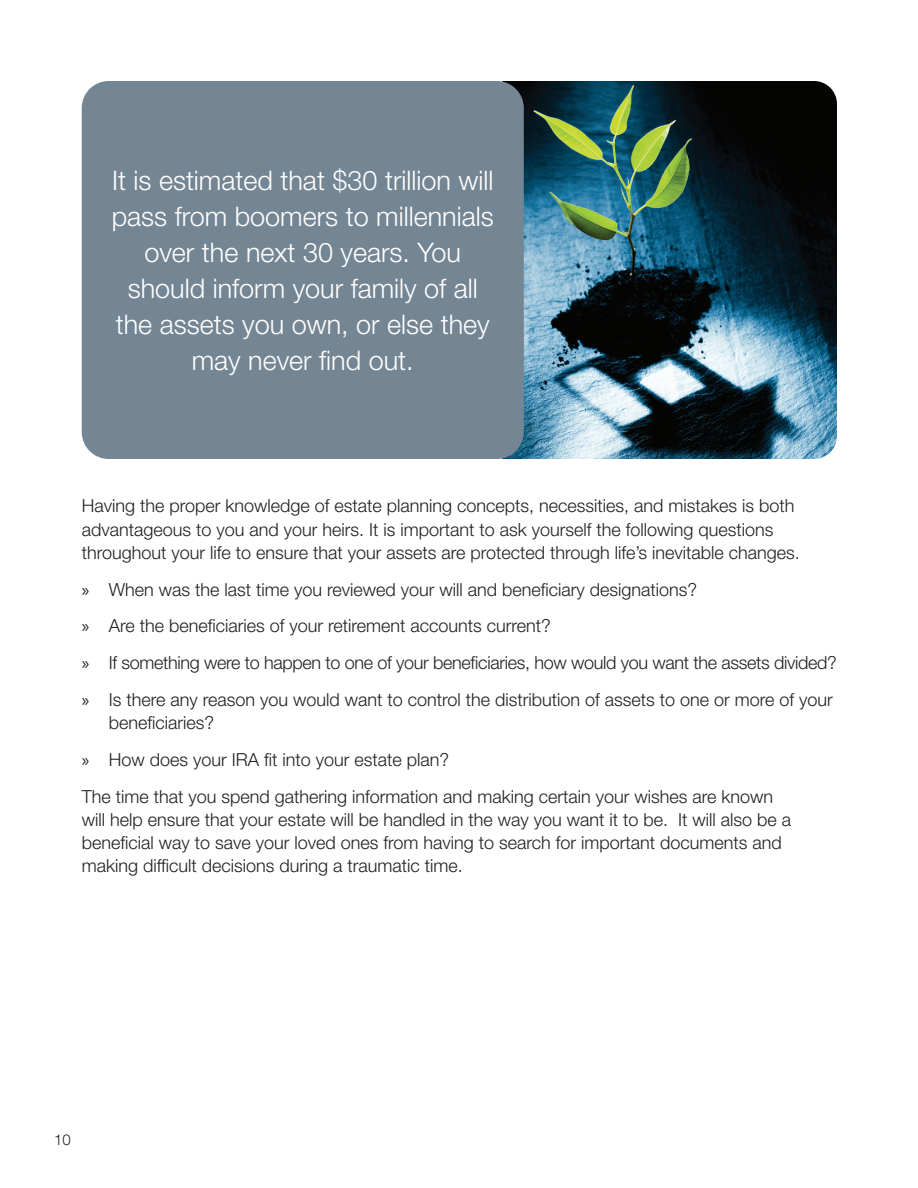
<style>
.page{position:relative;width:918px;height:1188px;background:#fff}
.page>*{position:absolute;margin:0;border:0;box-sizing:border-box;transform-origin:0 0}
.Paragraph_Text{font:300 27px/36px "Helvetica Neue LT Std";color:#fff;text-align:center}
.Paragraph_Text-2{font:300 18px/23.2px "Helvetica Neue LT Std";color:#231f20}
.Paragraph_Text-3{font:300 18px "Helvetica Neue LT Std";letter-spacing:-.02em;color:#231f20}
.t1{font:300 15px "Helvetica Neue LT Std";color:#231f20}
.s1{font-family:"Myriad Pro";font-weight:400}
</style>
<div class="page">
<img style="left:502px;top:81px;width:335px;height:378px">
<div style="left:82px;top:81px;width:442px;height:378px;background:#748593;border-radius:27px"></div>
<p class="Paragraph_Text" style="left:112px;top:161px;width:384px">It is estimated that $30 trillion will pass from boomers to millennials over the next 30 years. You should inform your family of all the assets you own, or else they may never find out.</p>
<p class="Paragraph_Text-2" style="left:82px;top:494px;width:720px">Having the proper knowledge of estate planning concepts, necessities, and mistakes is both advantageous to you and your heirs. It is important to ask yourself the following questions throughout your life to ensure that your assets are protected through life’s inevitable changes.</p>
<p class="Paragraph_Text-2" style="left:82px;top:577px;width:617px"><span class="s1">»</span> When was the last time you reviewed your will and beneficiary designations?</p>
<p class="Paragraph_Text-2" style="left:82px;top:614px;width:471px"><span class="s1">»</span> Are the beneficiaries of your retirement accounts current?</p>
<p class="Paragraph_Text-3" style="left:82px;top:652px;width:757px"><span class="s1">»</span> If something were to happen to one of your beneficiaries, how would you want the assets divided?</p>
<p class="Paragraph_Text-2" style="left:109px;top:687px;width:726px;text-indent:-27px"><span class="s1">»</span> Is there any reason you would want to control the distribution of assets to one or more of your beneficiaries?</p>
<p class="Paragraph_Text-2" style="left:82px;top:747px;width:369px"><span class="s1">»</span> How does your IRA fit into your estate plan?</p>
<p class="Paragraph_Text-2" style="left:82px;top:784px;width:711px">The time that you spend gathering information and making certain your wishes are known will help ensure that your estate will be handled in the way you want it to be. It will also be a beneficial way to save your loved ones from having to search for important documents and making difficult decisions during a traumatic time.</p>
<p class="t1" style="left:54px;top:1130px;width:18px">10</p>
</div>
